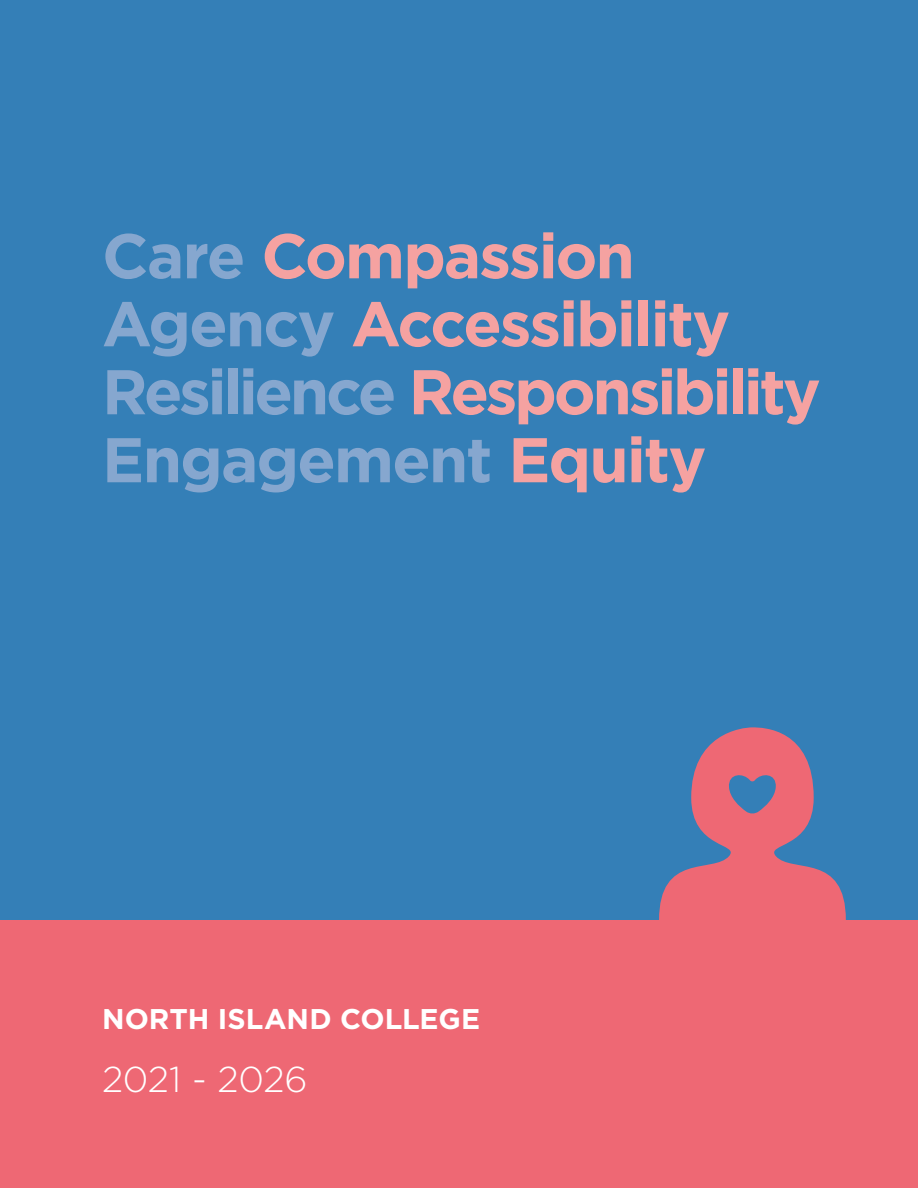
<style>
.page{position:relative;width:918px;height:1188px;background:#fff}
.page>*{position:absolute;margin:0;border:0;box-sizing:border-box;transform-origin:0 0}
.t1{font:700 63px/67.9px "Gotham";letter-spacing:-.035em;color:#f5a2a1}
.t2{font:300 36px "Gotham";letter-spacing:-.01em;color:#fff}
.t3{font:700 28.5px "Gotham";color:#fff}
.s1{color:#86a7cf}
</style>
<div class="page">
<div style="left:0;top:0;width:918px;height:920px;background:#347fb7"></div>
<div style="left:0;top:920px;width:918px;height:268px;background:#ee6874"></div>
<svg style="left:659px;top:727px;width:187px;height:193px"></svg>
<p class="t1" style="left:102px;top:222px;width:720px"><span class="s1">Care</span> Compassion<br><span class="s1">Agency</span> Accessibility<br><span class="s1">Resilience</span> Responsibility<br><span class="s1">Engagement</span> Equity</p>
<h4 class="t3" style="left:102px;top:1000px;width:380px">NORTH ISLAND COLLEGE</h4>
<p class="t2" style="left:102px;top:1057px;width:207px">2021 - 2026</p>
</div>
